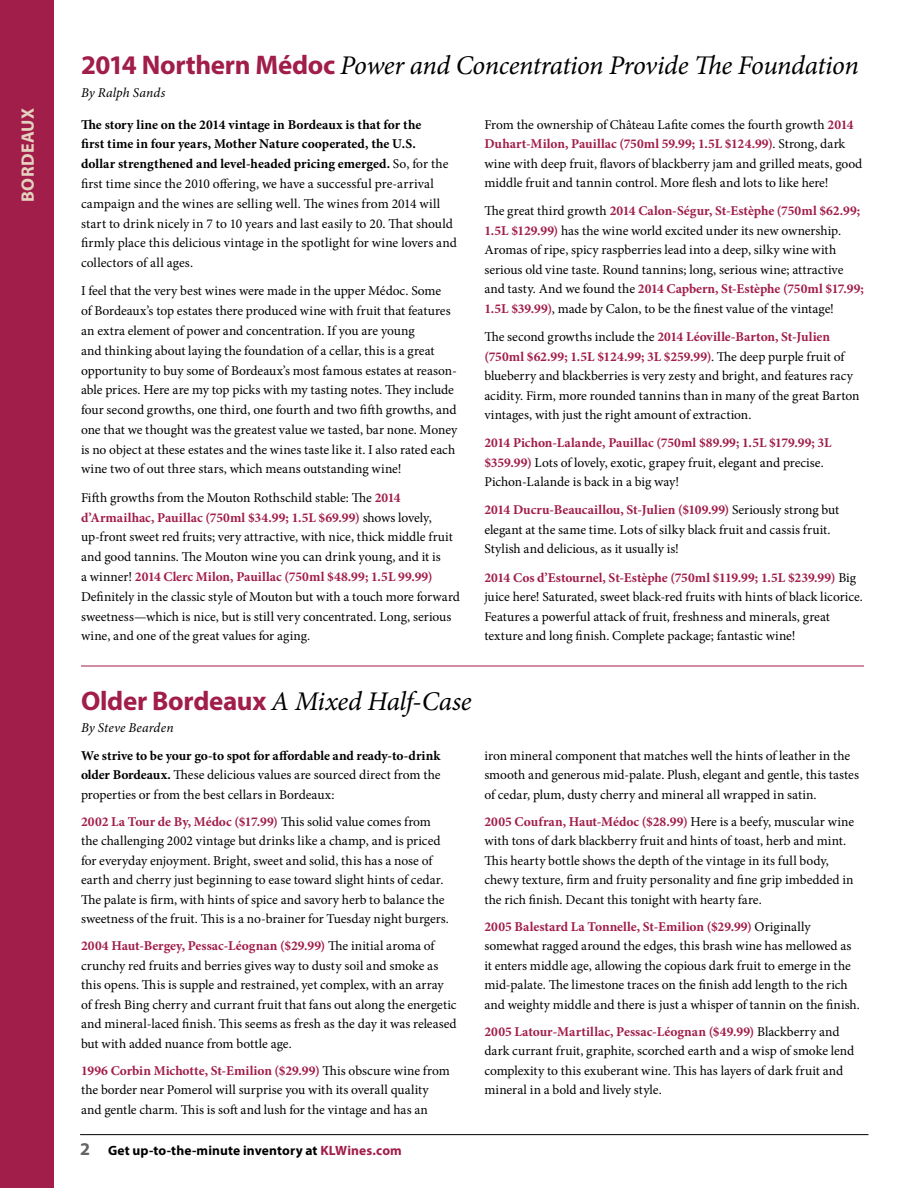
<style>
.page{position:relative;width:918px;height:1188px;background:#fff}
.page>*{position:absolute;margin:0;border:0;box-sizing:border-box;transform-origin:0 0}
.t1{font:italic 27px "Minion Pro";letter-spacing:-.015em;color:#000}
.t2{font:700 18px "Myriad Pro";letter-spacing:.02em;color:#e4d2bf}
.t3{font:13.5px/19.5px "Minion Pro";color:#000}
.t4{font:700 13.5px "Myriad Pro";letter-spacing:.01em;color:#000}
.t5{font:italic 13.5px "Minion Pro";letter-spacing:.01em;color:#000}
.s1{font-family:"Myriad Pro";font-weight:700;font-style:normal;color:#a11d4a}
.s2{font-weight:700}
.s3{font-weight:700;color:#a11d4a}
.s4{font-size:18px;color:#636466}
.s5{color:#a11d4a}
</style>
<div class="page">
<hr style="left:80px;top:1134px;width:788px;height:1px;background:#000">
<div style="left:0;top:0;width:54px;height:1188px;background:#a11d4a"></div>
<hr style="left:81px;top:666px;width:783px;height:1px;background:#a11d4a">
<h2 class="t2" style="left:16px;top:202px;width:95px;rotate:-90deg">BORDEAUX</h2>
<h1 class="t1" style="left:81px;top:47px;width:779px"><span class="s1">2014 Northern Médoc</span> Power and Concentration Provide The Foundation</h1>
<p class="t5" style="left:81px;top:83px;width:86px">By Ralph Sands</p>
<p class="t3" style="left:81px;top:114px;width:378px"><span class="s2">The story line on the 2014 vintage in Bordeaux is that for the<br>first time in four years, Mother Nature cooperated, the U.S.<br>dollar strengthened and level-headed pricing emerged.</span> So, for the first time since the 2010 offering, we have a successful pre-arrival campaign and the wines are selling well. The wines from 2014 will start to drink nicely in 7 to 10 years and last easily to 20. That should firmly place this delicious vintage in the spotlight for wine lovers and collectors of all ages.</p>
<p class="t3" style="left:81px;top:281px;width:378px">I feel that the very best wines were made in the upper Médoc. Some<br>of Bordeaux’s top estates there produced wine with fruit that features an extra element of power and concentration. If you are young<br>and thinking about laying the foundation of a cellar, this is a great opportunity to buy some of Bordeaux’s most famous estates at reason&shy;able prices. Here are my top picks with my tasting notes. They include four second growths, one third, one fourth and two fifth growths, and one that we thought was the greatest value we tasted, bar none. Money is no object at these estates and the wines taste like it. I also rated each wine two of out three stars, which means outstanding wine!</p>
<p class="t3" style="left:81px;top:488px;width:381px">Fifth growths from the Mouton Rothschild stable: The <span class="s3">2014 d’Armailhac, Pauillac (750ml $34.99; 1.5L $69.99)</span> shows lovely, up-front sweet red fruits; very attractive, with nice, thick middle fruit and good tannins. The Mouton wine you can drink young, and it is<br>a winner! <span class="s3">2014 Clerc Milon, Pauillac (750ml $48.99; 1.5L 99.99)<br></span>Definitely in the classic style of Mouton but with a touch more forward sweetness—which is nice, but is still very concentrated. Long, serious wine, and one of the great values for aging.</p>
<p class="t3" style="left:484px;top:115px;width:380px">From the ownership of Château Lafite comes the fourth growth <span class="s3">2014<br>Duhart-Milon, Pauillac (750ml 59.99; 1.5L $124.99)</span>. Strong, dark wine with deep fruit, flavors of blackberry jam and grilled meats, good middle fruit and tannin control. More flesh and lots to like here!</p>
<p class="t3" style="left:484px;top:201px;width:381px">The great third growth <span class="s3">2014 Calon-Ségur, St-Estèphe (750ml $62.99; 1.5L $129.99)</span> has the wine world excited under its new ownership.<br>Aromas of ripe, spicy raspberries lead into a deep, silky wine with serious old vine taste. Round tannins; long, serious wine; attractive and tasty. And we found the <span class="s3">2014 Capbern, St-Estèphe (750ml $17.99; 1.5L $39.99)</span>, made by Calon, to be the finest value of the vintage!</p>
<p class="t3" style="left:484px;top:327px;width:377px">The second growths include the <span class="s3">2014 Léoville-Barton, St-Julien (750ml $62.99; 1.5L $124.99; 3L $259.99)</span>. The deep purple fruit of blueberry and blackberries is very zesty and bright, and features racy acidity. Firm, more rounded tannins than in many of the great Barton vintages, with just the right amount of extraction.</p>
<p class="t3" style="left:484px;top:433px;width:349px"><span class="s3">2014 Pichon-Lalande, Pauillac (750ml $89.99; 1.5L $179.99; 3L $359.99)</span> Lots of lovely, exotic, grapey fruit, elegant and precise.<br>Pichon-Lalande is back in a big way!</p>
<p class="t3" style="left:484px;top:500px;width:356px"><span class="s3">2014 Ducru-Beaucaillou, St-Julien ($109.99)</span> Seriously strong but elegant at the same time. Lots of silky black fruit and cassis fruit.<br>Stylish and delicious, as it usually is!</p>
<p class="t3" style="left:484px;top:568px;width:380px"><span class="s3">2014 Cos d’Estournel, St-Estèphe (750ml $119.99; 1.5L $239.99)</span> Big juice here! Saturated, sweet black-red fruits with hints of black licorice.<br>Features a powerful attack of fruit, freshness and minerals, great texture and long finish. Complete package; fantastic wine!</p>
<h1 class="t1" style="left:81px;top:682px;width:392px"><span class="s1">Older Bordeaux</span> A Mixed Half-Case</h1>
<p class="t5" style="left:81px;top:719px;width:94px">By Steve Bearden</p>
<p class="t3" style="left:81px;top:746px;width:361px;text-align:justify"><span class="s2">We strive to be your go-to spot for affordable and ready-to-drink older Bordeaux.</span> These delicious values are sourced direct from the properties or from the best cellars in Bordeaux:</p>
<p class="t3" style="left:81px;top:812px;width:369px"><span class="s3">2002 La Tour de By, Médoc ($17.99)</span> This solid value comes from the challenging 2002 vintage but drinks like a champ, and is priced for everyday enjoyment. Bright, sweet and solid, this has a nose of earth and cherry just beginning to ease toward slight hints of cedar.<br>The palate is firm, with hints of spice and savory herb to balance the sweetness of the fruit. This is a no-brainer for Tuesday night burgers.</p>
<p class="t3" style="left:81px;top:936px;width:377px"><span class="s3">2004 Haut-Bergey, Pessac-Léognan ($29.99)</span> The initial aroma of crunchy red fruits and berries gives way to dusty soil and smoke as this opens. This is supple and restrained, yet complex, with an array of fresh Bing cherry and currant fruit that fans out along the energetic and mineral-laced finish. This seems as fresh as the day it was released but with added nuance from bottle age.</p>
<p class="t3" style="left:81px;top:1061px;width:370px"><span class="s3">1996 Corbin Michotte, St-Emilion ($29.99)</span> This obscure wine from the border near Pomerol will surprise you with its overall quality and gentle charm. This is soft and lush for the vintage and has an</p>
<p class="t4" style="left:80px;top:1142px;width:323px"><span class="s4">2</span> Get up-to-the-minute inventory at <span class="s5">KLWines.com</span></p>
<p class="t3" style="left:484px;top:746px;width:376px">iron mineral component that matches well the hints of leather in the smooth and generous mid-palate. Plush, elegant and gentle, this tastes of cedar, plum, dusty cherry and mineral all wrapped in satin.</p>
<p class="t3" style="left:484px;top:812px;width:371px"><span class="s3">2005 Coufran, Haut-Médoc ($28.99)</span> Here is a beefy, muscular wine with tons of dark blackberry fruit and hints of toast, herb and mint.<br>This hearty bottle shows the depth of the vintage in its full body, chewy texture, firm and fruity personality and fine grip imbedded in the rich finish. Decant this tonight with hearty fare.</p>
<p class="t3" style="left:484px;top:917px;width:377px"><span class="s3">2005 Balestard La Tonnelle, St-Emilion ($29.99)</span> Originally somewhat ragged around the edges, this brash wine has mellowed as it enters middle age, allowing the copious dark fruit to emerge in the mid-palate. The limestone traces on the finish add length to the rich and weighty middle and there is just a whisper of tannin on the finish.</p>
<p class="t3" style="left:484px;top:1022px;width:371px"><span class="s3">2005 Latour-Martillac, Pessac-Léognan ($49.99)</span> Blackberry and dark currant fruit, graphite, scorched earth and a wisp of smoke lend complexity to this exuberant wine. This has layers of dark fruit and mineral in a bold and lively style.</p>
</div>
